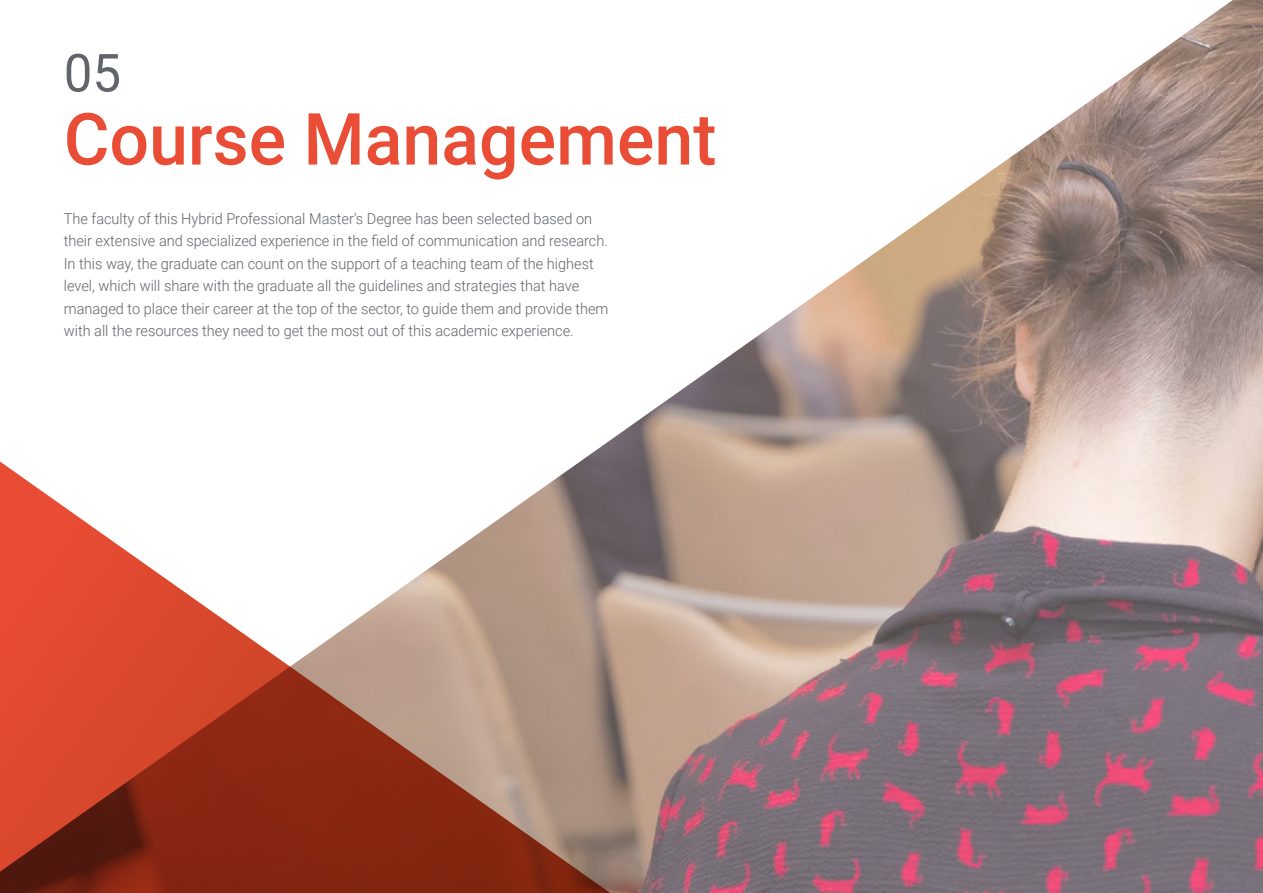
<style>
.page{position:relative;width:1263px;height:893px;background:#fff}
.page>*{position:absolute;margin:0;border:0;box-sizing:border-box;transform-origin:0 0}
.t1{font:500 72px "Roboto";color:#e94d35}
.t2{font:52.5px "Roboto";color:#61646a}
.t3{font:300 15px/22.5px "Roboto";color:#61646a}
</style>
<div class="page">
<img style="left:602px;top:0;width:661px;height:893px">
<svg style="left:0;top:446px;width:640px;height:447px"></svg>
<h2 class="t2" style="left:64px;top:36px;width:59px">05</h2>
<h1 class="t1" style="left:64px;top:89px;width:654px">Course Management</h1>
<p class="t3" style="left:64px;top:207px;width:546px">The faculty of this Hybrid Professional Master's Degree has been selected based on their extensive and specialized experience in the field of communication and research.<br>In this way, the graduate can count on the support of a teaching team of the highest level, which will share with the graduate all the guidelines and strategies that have managed to place their career at the top of the sector, to guide them and provide them with all the resources they need to get the most out of this academic experience.</p>
</div>
